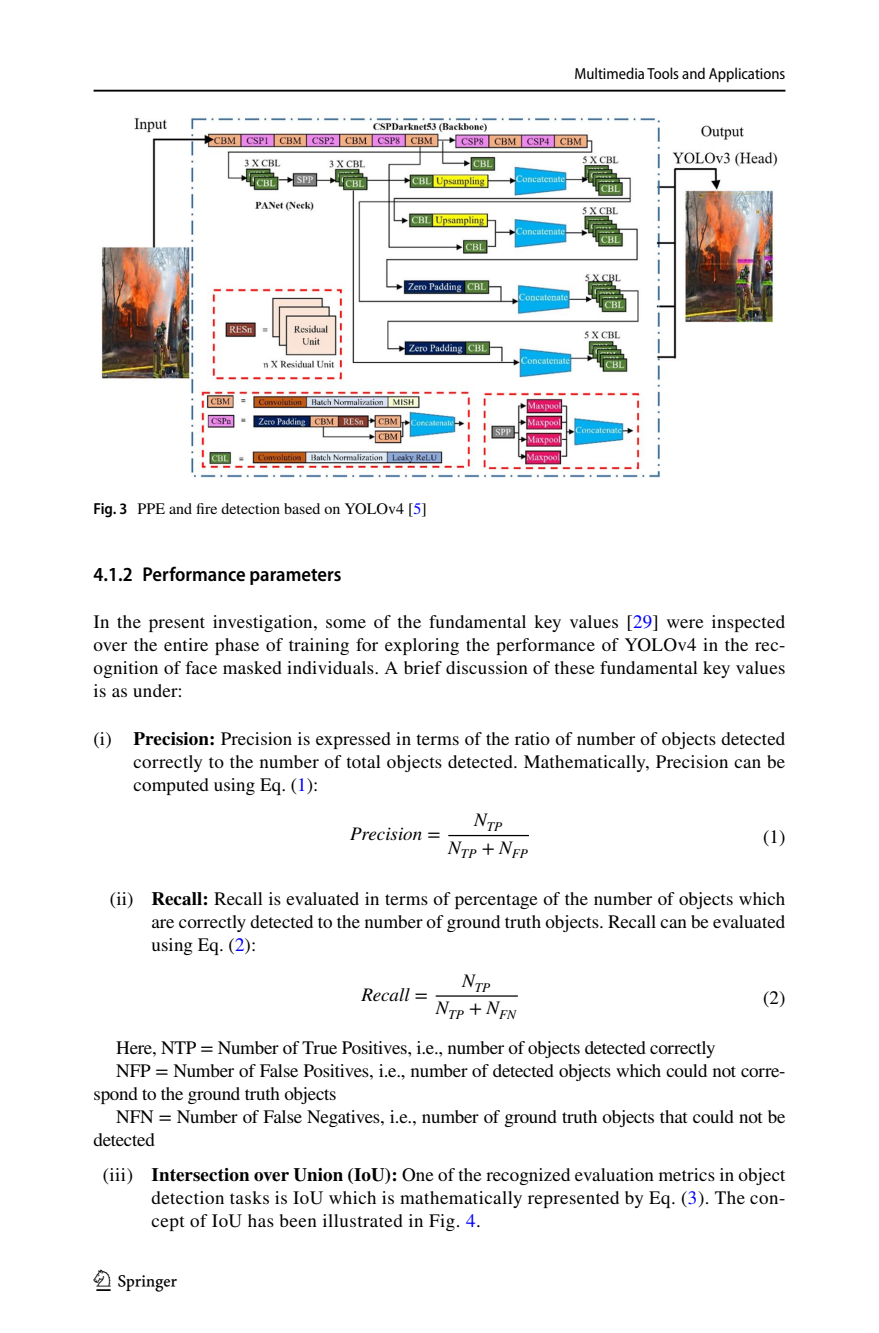
<style>
.page{position:relative;width:879px;height:1333px;background:#fff}
.page>*{position:absolute;margin:0;border:0;box-sizing:border-box;transform-origin:0 0}
.t1{font:30px "Springnew Regular 4";color:#000}
.t2{font:600 semi-condensed 20px "Myriad Pro";color:#000}
.t3{font:19px/23px "STIX";letter-spacing:-.015em;color:#000;text-align:justify}
.t4{font:italic 19px "STIX General";color:#000}
.t5{font:19px "STIX General Italic 2";color:#000}
.t6{font:16px "STIX";color:#000}
.t7{font:semi-condensed 16px "Myriad Pro";color:#000}
.t8{font:italic 13.4px/27.2px "STIX General";color:#000;text-align:center}
.t9{font:13.4px/27.2px "STIX General Italic 2";color:#000;text-align:center}
.s1{font-family:"Myriad Pro";font-weight:600;font-stretch:semi-condensed}
.s2{color:#00f}
.s3{font-weight:700}
.s4{font-family:"STIX Math";font-style:normal}
.s5{font-family:"STIX Math Regular 2"}
</style>
<div class="page">
<hr style="left:94px;top:90px;width:691px;height:2px;background:#000">
<hr style="left:448px;top:834px;width:81px;height:2px;background:#000">
<hr style="left:436px;top:995px;width:82px;height:1px;background:#000">
<img style="left:101px;top:116px;width:677px;height:362px">
<p class="t7" style="left:574px;top:65px;width:212px">Multimedia Tools and Applications</p>
<p class="t6" style="left:94px;top:498px;width:335px"><span class="s1">Fig. 3</span> PPE and fire detection based on YOLOv4 [<span class="s2">5</span>]</p>
<p class="t2" style="left:94px;top:563px;width:249px">4.1.2 Performance parameters</p>
<p class="t3" style="left:94px;top:611px;width:693px">In the present investigation, some of the fundamental key values [<span class="s2">29</span>] were inspected over the entire phase of training for exploring the performance of YOLOv4 in the rec&shy;ognition of face masked individuals. A brief discussion of these fundamental key values is as under:</p>
<p class="t3" style="left:134px;top:728px;width:653px;text-indent:-40px">(i) <span class="s3">Precision:</span> Precision is expressed in terms of the ratio of number of objects detected correctly to the number of total objects detected. Mathematically, Precision can be computed using Eq. (<span class="s2">1</span>):</p>
<p class="t8" style="left:448px;top:814px;width:81px"><sup>N</sup>TP<br><sup>N</sup>TP <sup>+</sup> <sup>N</sup>FP</p>
<p class="t4" style="left:350px;top:827px;width:92px">Precision <span class="s4">=</span></p>
<p class="t3" style="left:763px;top:826px;width:24px">(1)</p>
<p class="t3" style="left:152px;top:888px;width:635px;text-indent:-42px">(ii) <span class="s3">Recall:</span> Recall is evaluated in terms of percentage of the number of objects which are correctly detected to the number of ground truth objects. Recall can be evaluated using Eq. (<span class="s2">2</span>):</p>
<p class="t9" style="left:436px;top:974px;width:82px"><sup>N</sup>TP<br><sup>N</sup>TP <sup>+</sup> <sup>N</sup>FN</p>
<p class="t5" style="left:361px;top:987px;width:68px">Recall <span class="s5">=</span></p>
<p class="t3" style="left:763px;top:987px;width:24px">(2)</p>
<p class="t3" style="left:116px;top:1036px;width:601px">Here, NTP = Number of True Positives, i.e., number of objects detected correctly</p>
<p class="t3" style="left:116px;top:1059px;width:671px">NFP = Number of False Positives, i.e., number of detected objects which could not corre-</p>
<p class="t3" style="left:94px;top:1082px;width:244px">spond to the ground truth objects</p>
<p class="t3" style="left:116px;top:1106px;width:671px">NFN = Number of False Negatives, i.e., number of ground truth objects that could not be</p>
<p class="t3" style="left:94px;top:1129px;width:63px">detected</p>
<p class="t3" style="left:152px;top:1164px;width:635px;text-indent:-49px">(iii) <span class="s3">Intersection over Union (IoU):</span> One of the recognized evaluation metrics in object detection tasks is IoU which is mathematically represented by Eq. (<span class="s2">3</span>). The con&shy;cept of IoU has been illustrated in Fig. <span class="s2">4</span>.</p>
<h1 class="t1" style="left:96px;top:1269px;width:83px">1 3</h1>
</div>
